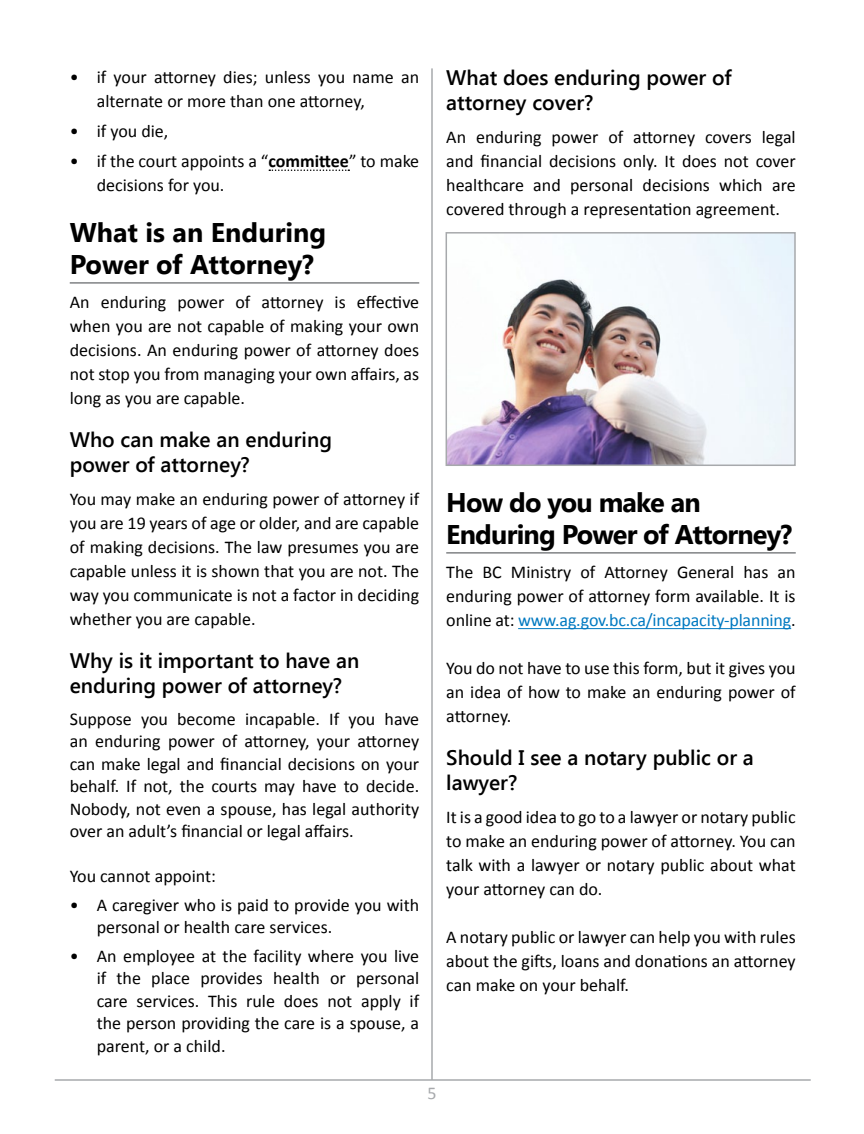
<style>
.page{position:relative;width:864px;height:1134px;background:#fff}
.page>*{position:absolute;margin:0;border:0;box-sizing:border-box;transform-origin:0 0}
.t1{font:700 27px/32.4px "Segoe UI";letter-spacing:-.03em;color:#000}
.t2{font:700 27px/32.4px "Segoe UI";color:#000}
.t3{font:600 21px/25.2px "Segoe UI";color:#000}
.t4{font:18px/24px "Calibri";color:#000;text-align:justify}
.t5{font:18px "Calibri";color:#a7a9ac}
.s1{font-weight:700}
.s2{color:#0079c1}
</style>
<div class="page">
<hr style="left:431px;top:68px;width:2px;height:1012px;background:#a7a9ac">
<hr style="left:55px;top:1079px;width:756px;height:2px;background:#a7a9ac">
<svg style="left:269px;top:170px;width:80px;height:1px"></svg>
<hr style="left:70px;top:282px;width:349px;height:2px;background:#808285">
<hr style="left:518px;top:628px;width:273px;height:1px;background:#0079c1">
<img style="left:449px;top:235px;width:344px;height:228px">
<div style="left:446px;top:232px;width:350px;height:234px;border:2px solid #a7a9ac"></div>
<hr style="left:446px;top:552px;width:350px;height:2px;background:#808285">
<p class="t4" style="left:97px;top:65px;width:324px;text-indent:-27px">• if your attorney dies; unless you name an alternate or more than one attorney,</p>
<p class="t4" style="left:70px;top:119px;width:100px">• if you die,</p>
<p class="t4" style="left:97px;top:149px;width:324px;text-indent:-27px">• if the court appoints a “<span class="s1">committee</span>” to make decisions for you.</p>
<h1 class="t2" style="left:70px;top:214px;width:258px">What is an Enduring<br>Power of Attorney?</h1>
<p class="t4" style="left:70px;top:290px;width:351px">An enduring power of attorney is effective when you are not capable of making your own decisions. An enduring power of attorney does not stop you from managing your own affairs, as long as you are capable.</p>
<p class="t3" style="left:70px;top:426px;width:264px">Who can make an enduring power of attorney?</p>
<p class="t4" style="left:70px;top:487px;width:351px">You may make an enduring power of attorney if you are 19 years of age or older, and are capable of making decisions. The law presumes you are capable unless it is shown that you are not. The way you communicate is not a factor in deciding whether you are capable.</p>
<p class="t3" style="left:70px;top:647px;width:291px">Why is it important to have an enduring power of attorney?</p>
<p class="t4" style="left:70px;top:708px;width:351px;line-height:22.5px">Suppose you become incapable. If you have an enduring power of attorney, your attorney can make legal and financial decisions on your behalf. If not, the courts may have to decide.<br>N obody, not even a spouse, has legal authority over an adult’s financial or legal affairs.</p>
<p class="t4" style="left:70px;top:865px;width:148px">You cannot appoint:</p>
<p class="t4" style="left:97px;top:894px;width:324px;line-height:22.5px;text-indent:-27px">• A caregiver who is paid to provide you with personal or health care services.</p>
<p class="t4" style="left:97px;top:945px;width:324px;line-height:22.5px;text-indent:-27px">• An employee at the facility where you live if the place provides health or personal care services. This rule does not apply if the person providing the care is a spouse, a parent, or a child.</p>
<p class="t3" style="left:446px;top:64px;width:287px">What does enduring power of attorney cover?</p>
<p class="t4" style="left:446px;top:125px;width:351px">An enduring power of attorney covers legal and financial decisions only. It does not cover healthcare and personal decisions which are covered through a representation agreement.</p>
<h1 class="t1" style="left:446px;top:484px;width:348px">How do you make an<br>Enduring Power of Attorney?</h1>
<p class="t4" style="left:446px;top:560px;width:351px">The BC Ministry of Attorney General has an enduring power of attorney form available. It is online at: <span class="s2">www.ag.gov.bc.ca/incapacity-planning</span>.</p>
<p class="t4" style="left:446px;top:656px;width:351px">You do not have to use this form, but it gives you an idea of how to make an enduring power of attorney.</p>
<p class="t3" style="left:446px;top:744px;width:309px">Should I see a notary public or a lawyer?</p>
<p class="t4" style="left:446px;top:805px;width:351px">It is a good idea to go to a lawyer or notary public to make an enduring power of attorney. You can talk with a lawyer or notary public about what your attorney can do.</p>
<p class="t4" style="left:446px;top:925px;width:351px">A notary public or lawyer can help you with rules about the gifts, loans and donations an attorney can make on your behalf.</p>
<p class="t5" style="left:427px;top:1082px;width:11px">5</p>
</div>
